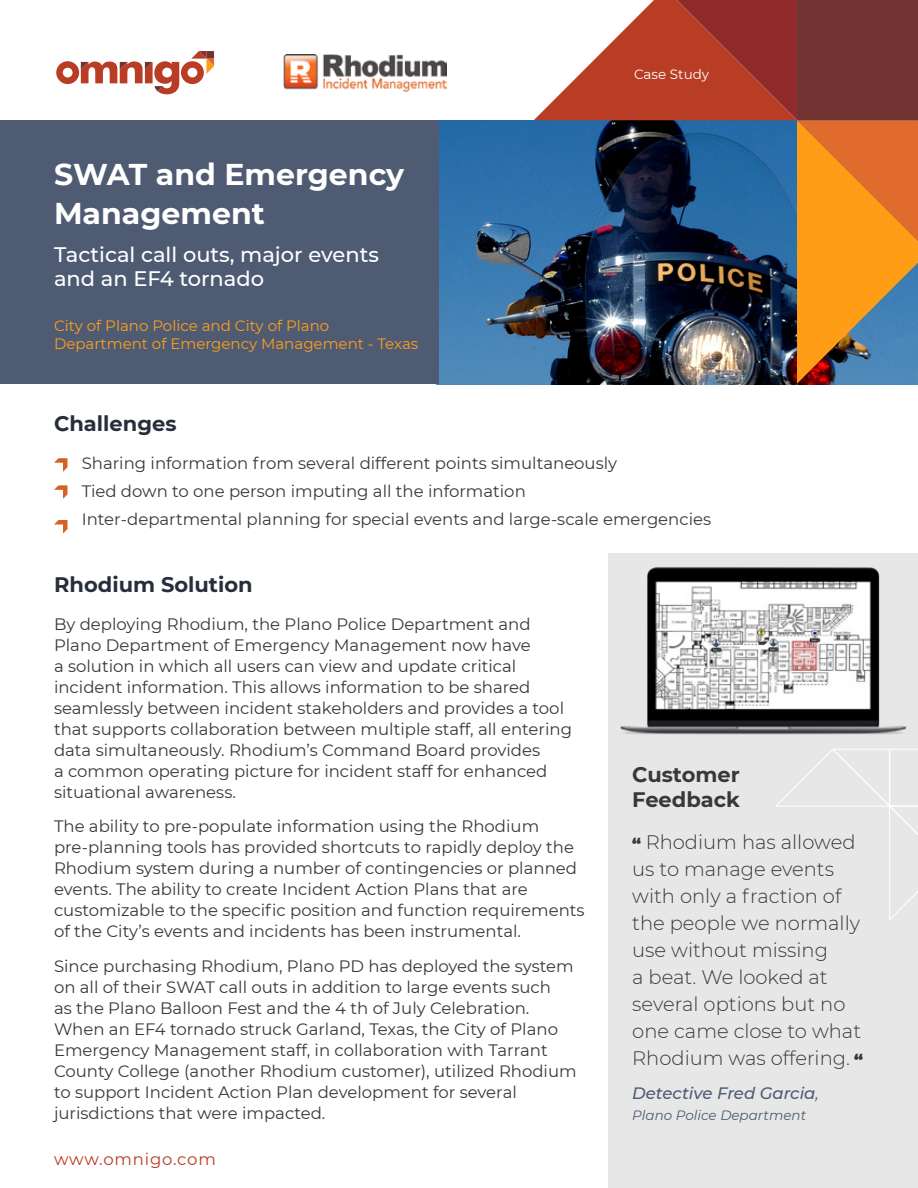
<style>
.page{position:relative;width:918px;height:1188px;background:#fff}
.page>*{position:absolute;margin:0;border:0;box-sizing:border-box;transform-origin:0 0}
.t1{font:700 30px/39px "Montserrat";color:#fff}
.t2{font:500 21px/24px "Montserrat";color:#fff}
.t3{font:700 21px "Montserrat";color:#272e3a}
.t4{font:700 21px/25.2px "Montserrat";color:#383838}
.t5{font:300 19.5px/27px "Montserrat";color:#383838}
.t6{font:16.5px/21px "Montserrat";color:#383838}
.t7{font:italic 500 16.5px "Montserrat";color:#4e5b73}
.t8{font:16.5px "Montserrat";letter-spacing:.05em;color:#b83d24}
.t9{font:15px/18px "Montserrat";color:#ff9f19}
.t10{font:italic 13.5px "Montserrat";color:#4e5b73}
.t11{font:13.5px "Montserrat";color:#fff}
.s1{font-weight:900;font-size:15px}
.s2{font-weight:400}
</style>
<div class="page">
<div style="left:608px;top:554px;width:310px;height:634px;background:#e7e7e7"></div>
<svg style="left:776px;top:749px;width:142px;height:171px"></svg>
<img style="left:439px;top:120px;width:95px;height:264px">
<div style="left:0;top:120px;width:439px;height:264px;background:#4e5b73"></div>
<img style="left:534px;top:0;width:384px;height:384px">
<svg style="left:56px;top:51px;width:158px;height:43px"></svg>
<img style="left:283px;top:54px;width:164px;height:38px">
<svg style="left:54px;top:458px;width:14px;height:14px"></svg>
<svg style="left:54px;top:485px;width:14px;height:14px"></svg>
<svg style="left:54px;top:520px;width:14px;height:13px"></svg>
<img style="left:620px;top:568px;width:287px;height:167px">
<h1 class="t1" style="left:54px;top:153px;width:352px">SWAT and Emergency<br>Management</h1>
<p class="t2" style="left:54px;top:241px;width:326px">Tactical call outs, major events and an EF4 tornado</p>
<p class="t9" style="left:54px;top:316px;width:366px">City of Plano Police and City of Plano<br>Department of Emergency Management - Texas</p>
<p class="t11" style="left:634px;top:65px;width:77px">Case Study</p>
<p class="t3" style="left:54px;top:408px;width:124px">Challenges</p>
<p class="t6" style="left:82px;top:449px;width:631px;line-height:27.8px">Sharing information from several different points simultaneously<br>Tied down to one person imputing all the information<br>Inter-departmental planning for special events and large-scale emergencies</p>
<p class="t3" style="left:54px;top:569px;width:200px">Rhodium Solution</p>
<p class="t6" style="left:54px;top:613px;width:519px">By deploying Rhodium, the Plano Police Department and Plano Department of Emergency Management now have<br>a solution in which all users can view and update critical incident information. This allows information to be shared seamlessly between incident stakeholders and provides a tool that supports collaboration between multiple staff, all entering data simultaneously. Rhodium’s Command Board provides<br>a common operating picture for incident staff for enhanced situational awareness.</p>
<p class="t6" style="left:54px;top:815px;width:532px">The ability to pre-populate information using the Rhodium pre-planning tools has provided shortcuts to rapidly deploy the Rhodium system during a number of contingencies or planned events. The ability to create Incident Action Plans that are customizable to the specific position and function requirements of the City’s events and incidents has been instrumental.</p>
<p class="t6" style="left:54px;top:955px;width:524px">Since purchasing Rhodium, Plano PD has deployed the system on all of their SWAT call outs in addition to large events such<br>as the Plano Balloon Fest and the 4 th of July Celebration.<br>When an EF4 tornado struck Garland, Texas, the City of Plano Emergency Management staff, in collaboration with Tarrant County College (another Rhodium customer), utilized Rhodium to support Incident Action Plan development for several jurisdictions that were impacted.</p>
<p class="t8" style="left:54px;top:1148px;width:163px">www.omnigo.com</p>
<p class="t4" style="left:632px;top:761px;width:109px">Customer<br>Feedback</p>
<p class="t5" style="left:632px;top:828px;width:232px"><span class="s1">“</span> Rhodium has allowed us to manage events with only a fraction of the people we normally use without missing<br>a beat. We looked at several options but no one came close to what<br>Rhodium was offering. <span class="s1">“</span></p>
<p class="t7" style="left:632px;top:1082px;width:188px">Detective Fred Garcia<span class="s2">,</span></p>
<p class="t10" style="left:632px;top:1106px;width:175px">Plano Police Department</p>
</div>
